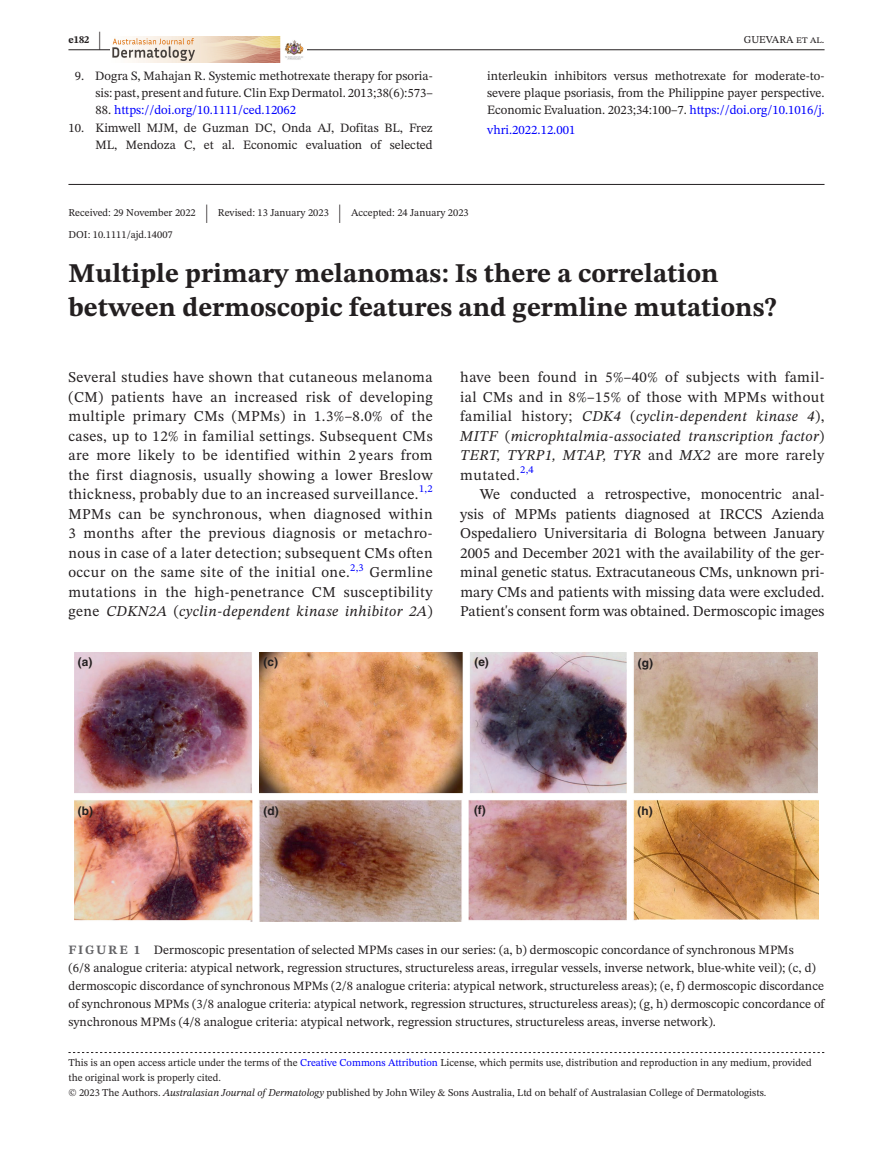
<style>
.page{position:relative;width:893px;height:1174px;background:#fff}
.page>*{position:absolute;margin:0;border:0;box-sizing:border-box;transform-origin:0 0}
.t1{font:700 27px/34.5px "STIX Two Text";color:#231f20}
.t2{font:25.65px "STIX Two Text";color:#231f20;scale:.49 1}
.t3{font:15px/19.5px "STIX Two Text";letter-spacing:.025em;color:#231f20;text-align:justify}
.t4{font:12.75px/17.2px "STIX Two Text";color:#231f20;text-align:right}
.t5{font:12.75px "STIX Two Text";color:#00f}
.t6{font:700 11.85px "Helvetica LT Std";color:#231f20}
.t7{font:10.5px/15px "STIX Two Text";color:#231f20}
.t8{font:10.5px "STIX Two Text";color:#00f}
.t9{font:700 10.5px "STIX Two Text";color:#231f20}
.s1{font-size:21px}
.s2{color:#231f20}
.s3{color:#00f}
.s4{font-style:italic}
.s5{font-weight:700;color:#636366}
</style>
<div class="page">
<hr style="left:68px;top:49px;width:756px;height:1px;background:#231f20">
<img style="left:111px;top:37px;width:196px;height:25px">
<hr style="left:68px;top:184px;width:756px;height:1px;background:#231f20">
<svg style="left:68px;top:1052px;width:756px;height:1px"></svg>
<img style="left:74px;top:652px;width:745px;height:269px">
<p class="t9" style="left:68px;top:32px;width:34px">e182 <span class="s1">|</span></p>
<p class="t7" style="left:744px;top:32px;width:82px">GUEVARA et al.</p>
<p class="t4" style="left:75px;top:67px;width:359px">9. Dogra S, Mahajan R. Systemic methotrexate therapy for psoria&shy;sis: past, present and future.ClinExp Dermatol. 2013;38(6):573–</p>
<p class="t5" style="left:95px;top:101px;width:202px"><span class="s2">88.</span> https://doi.org/10.1111/ced.12062</p>
<p class="t4" style="left:69px;top:119px;width:366px">10. Kimwell MJM, de Guzman DC, Onda AJ, Dofitas BL, Frez<br>ML, Mendoza C, et al. Economic evaluation of selected</p>
<p class="t4" style="left:487px;top:67px;width:339px;text-align:justify">interleukin inhibitors versus methotrexate for moderate-to&shy;severe plaque psoriasis, from the Philippine payer perspective.<br>Economic Evaluation. 2023;34:100–7. <span class="s3">https://doi.org/10.1016/j.</span></p>
<p class="t5" style="left:487px;top:120px;width:90px">vhri.2022.12.001</p>
<p class="t7" style="left:69px;top:205px;width:129px">Received: 29 November 2022</p>
<h2 class="t2" style="left:205px;top:195px;width:8px">|</h2>
<p class="t7" style="left:218px;top:205px;width:112px">Revised: 13 January 2023</p>
<h2 class="t2" style="left:338px;top:195px;width:8px">|</h2>
<p class="t7" style="left:351px;top:205px;width:119px">Accepted: 24 January 2023</p>
<p class="t7" style="left:69px;top:227px;width:106px">DOI: 10.1111/ajd.14007</p>
<h1 class="t1" style="left:68px;top:256px;width:710px">Multiple primary melanomas: Is there a correlation between dermoscopic features and germline mutations?</h1>
<p class="t3" style="left:68px;top:367px;width:366px">Several studies have shown that cutaneous melanoma (CM) patients have an increased risk of developing multiple primary CMs (MPMs) in 1.3%–8.0% of the cases, up to 12% in familial settings. Subsequent CMs are more likely to be identified within 2 years from the first diagnosis, usually showing a lower Breslow thickness, probably due to an increased surveillance.</p>
<p class="t8" style="left:419px;top:481px;width:15px">1,2</p>
<p class="t3" style="left:68px;top:504px;width:366px">MPMs can be synchronous, when diagnosed within 3 months after the previous diagnosis or metachro&shy;nous in case of a later detection; subsequent CMs often occur on the same site of the initial one.</p>
<p class="t8" style="left:350px;top:559px;width:15px">2,3</p>
<p class="t3" style="left:68px;top:562px;width:366px;text-indent:301px">Germline mutations in the high-penetrance CM susceptibility gene <span class="s4">CDKN2A</span> (<span class="s4">cyclin--dependent kinase inhibitor 2A</span>)</p>
<p class="t6" style="left:78px;top:655px;width:16px">(a)</p>
<p class="t6" style="left:264px;top:655px;width:16px">(c)</p>
<p class="t3" style="left:460px;top:367px;width:366px">have been found in 5%–40% of subjects with famil&shy;ial CMs and in 8%–15% of those with MPMs without familial history; <span class="s4">CDK4</span> (<span class="s4">cyclin--dependent kinase 4</span>), <span class="s4">MITF</span> (<span class="s4">microphtalmia--associated transcription factor</span>)<br><span class="s4">TERT, TYRP1, MTAP, TYR</span> and <span class="s4">MX2</span> are more rarely mutated.</p>
<p class="t8" style="left:520px;top:462px;width:15px">2,4</p>
<p class="t3" style="left:460px;top:484px;width:366px;text-indent:20px">We conducted a retrospective, monocentric anal&shy;ysis of MPMs patients diagnosed at IRCCS Azienda Ospedaliero Universitaria di Bologna between January 2005 and December 2021 with the availability of the ger&shy;minal genetic status. Extracutaneous CMs, unknown pri&shy;mary CMs and patients with missing data were excluded.<br>Patient's consent form was obtained. Dermoscopic images</p>
<p class="t6" style="left:474px;top:655px;width:16px">(e)</p>
<p class="t6" style="left:638px;top:655px;width:17px">(g)</p>
<p class="t6" style="left:78px;top:803px;width:17px">(b)</p>
<p class="t6" style="left:264px;top:803px;width:17px">(d)</p>
<p class="t6" style="left:474px;top:803px;width:13px">(f)</p>
<p class="t6" style="left:637px;top:803px;width:17px">(h)</p>
<p class="t4" style="left:68px;top:940px;width:757px;line-height:18px;text-align:left"><span class="s5">FIGURE 1</span> Dermoscopic presentation of selected MPMs cases in our series: (a, b) dermoscopic concordance of synchronous MPMs<br>(6/8 analogue criteria: atypical network, regression structures, structureless areas, irregular vessels, inverse network, blue-white veil); (c, d) dermoscopic discordance of synchronous MPMs (2/8 analogue criteria: atypical network, structureless areas); (e, f) dermoscopic discordance of synchronous MPMs (3/8 analogue criteria: atypical network, regression structures, structureless areas); (g, h) dermoscopic concordance of synchronous MPMs (4/8 analogue criteria: atypical network, regression structures, structureless areas, inverse network).</p>
<p class="t7" style="left:68px;top:1055px;width:745px">This is an open access article under the terms of the <span class="s3">Creative Commons Attribution</span> License, which permits use, distribution and reproduction in any medium, provided the original work is properly cited.<br>© 2023 The Authors. <span class="s4">Australasian Journal of Dermatology</span> published by John Wiley &amp; Sons Australia, Ltd on behalf of Australasian College of Dermatologists.</p>
</div>
